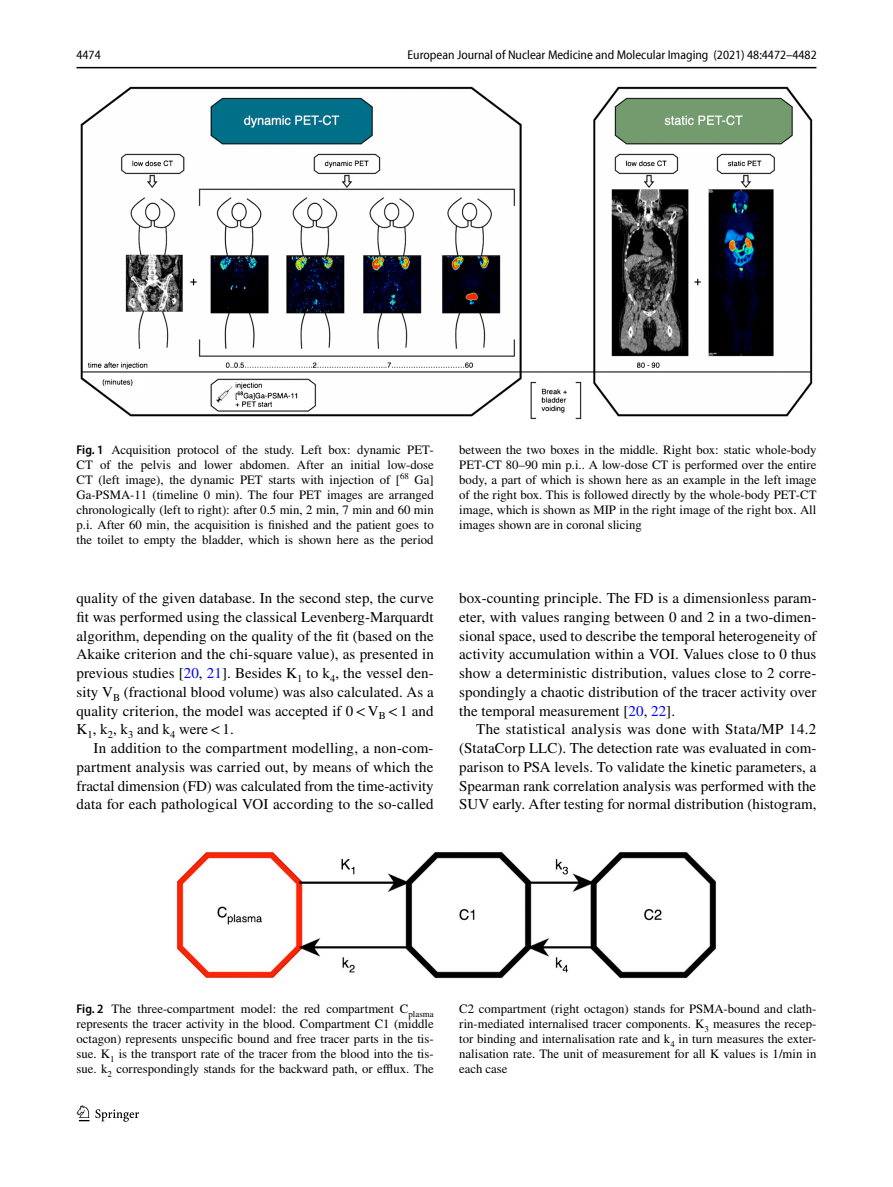
<style>
.page{position:relative;width:893px;height:1187px;background:#fff}
.page>*{position:absolute;margin:0;border:0;box-sizing:border-box;transform-origin:0 0}
.t1{font:15px/18.8px "STIX";letter-spacing:.005em;color:#000;text-align:justify}
.t2{font:12.75px/15px "STIX";color:#000;text-align:justify}
.t3{font:semi-condensed 12.75px "Myriad Pro Unic";color:#000}
.s1{font-family:"Myriad Pro";font-weight:600;font-stretch:semi-condensed}
.s2{color:#00f}
</style>
<div class="page">
<hr style="left:77px;top:67px;width:739px;height:1px;background:#000">
<img style="left:81px;top:87px;width:731px;height:332px">
<img style="left:176px;top:851px;width:540px;height:127px">
<svg style="left:77px;top:1105px;width:12px;height:16px"></svg>
<svg style="left:95px;top:1109px;width:44px;height:12px"></svg>
<p class="t3" style="left:77px;top:50px;width:26px">4474</p>
<p class="t3" style="left:408px;top:50px;width:411px">European Journal of Nuclear Medicine and Molecular Imaging (2021) 48:4472–4482</p>
<p class="t2" style="left:77px;top:443px;width:359px"><span class="s1">Fig. 1</span> Acquisition protocol of the study. Left box: dynamic PET-CT of the pelvis and lower abdomen. After an initial low-dose CT (left image), the dynamic PET starts with injection of [<sup>68</sup> Ga] Ga-PSMA-11 (timeline 0 min). The four PET images are arranged chronologically (left to right): after 0.5 min, 2 min, 7 min and 60 min p.i. After 60 min, the acquisition is finished and the patient goes to the toilet to empty the bladder, which is shown here as the period</p>
<p class="t2" style="left:459px;top:443px;width:359px">between the two boxes in the middle. Right box: static whole-body PET-CT 80–90 min p.i.. A low-dose CT is performed over the entire body, a part of which is shown here as an example in the left image of the right box. This is followed directly by the whole-body PET-CT image, which is shown as MIP in the right image of the right box. All images shown are in coronal slicing</p>
<p class="t1" style="left:77px;top:589px;width:359px">quality of the given database. In the second step, the curve fit was performed using the classical Levenberg-Marquardt algorithm, depending on the quality of the fit (based on the Akaike criterion and the chi-square value), as presented in previous studies [<span class="s2">20</span>, <span class="s2">21</span>]. Besides K<sub>1</sub> to k<sub>4</sub>, the vessel den&shy;sity V<sub>B</sub> (fractional blood volume) was also calculated. As a quality criterion, the model was accepted if 0&lt;V<sub>B</sub> &lt;1 and K<sub>1</sub>, k<sub>2</sub>, k<sub>3</sub> and k<sub>4</sub> were&lt;1.</p>
<p class="t1" style="left:77px;top:739px;width:359px;text-indent:17px">In addition to the compartment modelling, a non-com&shy;partment analysis was carried out, by means of which the fractal dimension (FD) was calculated from the time-activity data for each pathological VOI according to the so-called</p>
<p class="t1" style="left:459px;top:589px;width:359px">box-counting principle. The FD is a dimensionless param&shy;eter, with values ranging between 0 and 2 in a two-dimen&shy;sional space, used to describe the temporal heterogeneity of activity accumulation within a VOI. Values close to 0 thus show a deterministic distribution, values close to 2 corre&shy;spondingly a chaotic distribution of the tracer activity over the temporal measurement [<span class="s2">20</span>, <span class="s2">22</span>].</p>
<p class="t1" style="left:459px;top:721px;width:359px;text-indent:17px">The statistical analysis was done with Stata/MP 14.2 (StataCorp LLC). The detection rate was evaluated in com&shy;parison to PSA levels. To validate the kinetic parameters, a Spearman rank correlation analysis was performed with the SUV early. After testing for normal distribution (histogram,</p>
<p class="t2" style="left:77px;top:1002px;width:359px"><span class="s1">Fig. 2</span> The three-compartment model: the red compartment C<sub>plasma </sub>represents the tracer activity in the blood. Compartment C1 (middle octagon) represents unspecific bound and free tracer parts in the tis&shy;sue. K<sub>1</sub> is the transport rate of the tracer from the blood into the tis&shy;sue. k<sub>2</sub> correspondingly stands for the backward path, or efflux. The</p>
<p class="t2" style="left:459px;top:1002px;width:359px">C2 compartment (right octagon) stands for PSMA-bound and clath&shy;rin-mediated internalised tracer components. K<sub>3</sub> measures the recep&shy;tor binding and internalisation rate and k<sub>4</sub> in turn measures the exter&shy;nalisation rate. The unit of measurement for all K values is 1/min in each case</p>
</div>
